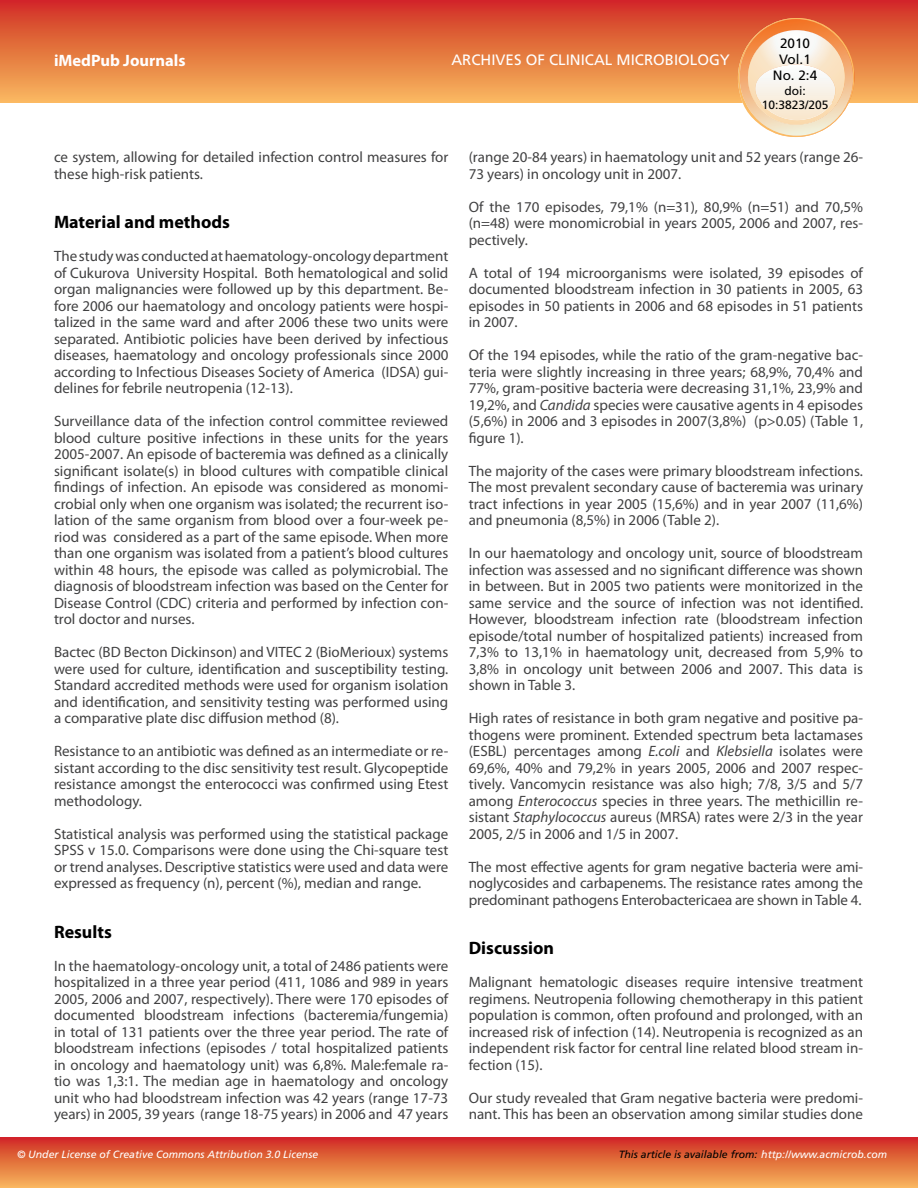
<style>
.page{position:relative;width:918px;height:1188px;background:#fff}
.page>*{position:absolute;margin:0;border:0;box-sizing:border-box;transform-origin:0 0}
.t1{font:700 18px "Myriad Pro";color:#000}
.t2{font:700 16.5px "Myriad Pro";color:#fff}
.t3{font:15px/16.5px "Myriad Pro";color:#414142;text-align:justify}
.t4{font:15px "Frutiger";color:#fff}
.t5{font:13.5px/16.2px "Frutiger";color:#000;text-align:center}
.t6{font:12px/14.4px "Frutiger";color:#000;text-align:center}
.t7{font:italic 10.5px "Frutiger";color:#fff}
.t8{font:italic 10.5px "Frutiger";color:#000}
.s1{font-style:italic}
.s2{color:#fff}
</style>
<div class="page">
<div style="left:0;top:1138px;width:918px;height:50px;background:linear-gradient(to bottom,#d02d23,#f7b65b)"></div>
<div style="left:0;top:0;width:918px;height:102px;background:linear-gradient(to bottom,#d02c23,#f8b95d)"></div>
<svg style="left:738px;top:18px;width:116px;height:119px"></svg>
<p class="t2" style="left:54px;top:50px;width:133px">iMedPub Journals</p>
<p class="t4" style="left:451px;top:51px;width:280px">ARCHIVES OF CLINICAL MICROBIOLOGY</p>
<p class="t5" style="left:773px;top:35px;width:46px">2010<br>Vol.1<br>No. 2:4</p>
<p class="t6" style="left:762px;top:83px;width:68px">doi:<br>10:3823/205</p>
<p class="t3" style="left:54px;top:149px;width:396px">ce system, allowing for detailed infection control measures for these high-risk patients.</p>
<p class="t1" style="left:54px;top:210px;width:178px">Material and methods</p>
<p class="t3" style="left:54px;top:248px;width:396px">The study was conducted at haematology-oncology department of Cukurova University Hospital. Both hematological and solid organ malignancies were followed up by this department. Be&shy;fore 2006 our haematology and oncology patients were hospi&shy;talized in the same ward and after 2006 these two units were separated. Antibiotic policies have been derived by infectious diseases, haematology and oncology professionals since 2000 according to Infectious Diseases Society of America (IDSA) gui&shy;delines for febrile neutropenia (12-13).</p>
<p class="t3" style="left:54px;top:413px;width:396px">Surveillance data of the infection control committee reviewed blood culture positive infections in these units for the years 2005-2007. An episode of bacteremia was defined as a clinically significant isolate(s) in blood cultures with compatible clinical findings of infection. An episode was considered as monomi&shy;crobial only when one organism was isolated; the recurrent iso&shy;lation of the same organism from blood over a four-week pe&shy;riod was considered as a part of the same episode. When more than one organism was isolated from a patient’s blood cultures within 48 hours, the episode was called as polymicrobial. The diagnosis of bloodstream infection was based on the Center for Disease Control (CDC) criteria and performed by infection con&shy;trol doctor and nurses.</p>
<p class="t3" style="left:54px;top:644px;width:396px">Bactec (BD Becton Dickinson) and VITEC 2 (BioMerioux) systems were used for culture, identification and susceptibility testing.<br>Standard accredited methods were used for organism isolation and identification, and sensitivity testing was performed using a comparative plate disc diffusion method (8).</p>
<p class="t3" style="left:54px;top:743px;width:396px">Resistance to an antibiotic was defined as an intermediate or re&shy;sistant according to the disc sensitivity test result. Glycopeptide resistance amongst the enterococci was confirmed using Etest methodology.</p>
<p class="t3" style="left:54px;top:825px;width:396px">Statistical analysis was performed using the statistical package SPSS v 15.0. Comparisons were done using the Chi-square test or trend analyses. Descriptive statistics were used and data were expressed as frequency (n), percent (%), median and range.</p>
<p class="t1" style="left:54px;top:920px;width:59px">Results</p>
<p class="t3" style="left:54px;top:957px;width:396px">In the haematology-oncology unit, a total of 2486 patients were hospitalized in a three year period (411, 1086 and 989 in years 2005, 2006 and 2007, respectively). There were 170 episodes of documented bloodstream infections (bacteremia/fungemia) in total of 131 patients over the three year period. The rate of bloodstream infections (episodes / total hospitalized patients in oncology and haematology unit) was 6,8%. Male:female ra&shy;tio was 1,3:1. The median age in haematology and oncology unit who had bloodstream infection was 42 years (range 17-73 years) in 2005, 39 years (range 18-75 years) in 2006 and 47 years</p>
<p class="t3" style="left:469px;top:149px;width:396px">(range 20-84 years) in haematology unit and 52 years (range 26-<br>73 years) in oncology unit in 2007.</p>
<p class="t3" style="left:469px;top:198px;width:396px">Of the 170 episodes, 79,1% (n=31), 80,9% (n=51) and 70,5% (n=48) were monomicrobial in years 2005, 2006 and 2007, res&shy;pectively.</p>
<p class="t3" style="left:469px;top:264px;width:396px">A total of 194 microorganisms were isolated, 39 episodes of documented bloodstream infection in 30 patients in 2005, 63 episodes in 50 patients in 2006 and 68 episodes in 51 patients in 2007.</p>
<p class="t3" style="left:469px;top:347px;width:396px">Of the 194 episodes, while the ratio of the gram-negative bac&shy;teria were slightly increasing in three years; 68,9%, 70,4% and 77%, gram-positive bacteria were decreasing 31,1%, 23,9% and 19,2%, and <span class="s1">Candida</span> species were causative agents in 4 episodes (5,6%) in 2006 and 3 episodes in 2007(3,8%) (p&gt;0.05) (Table 1, figure 1).</p>
<p class="t3" style="left:469px;top:462px;width:396px">The majority of the cases were primary bloodstream infections.<br>The most prevalent secondary cause of bacteremia was urinary tract infections in year 2005 (15,6%) and in year 2007 (11,6%) and pneumonia (8,5%) in 2006 (Table 2).</p>
<p class="t3" style="left:469px;top:545px;width:396px">In our haematology and oncology unit, source of bloodstream infection was assessed and no significant difference was shown in between. But in 2005 two patients were monitorized in the same service and the source of infection was not identified.<br>However, bloodstream infection rate (bloodstream infection episode/total number of hospitalized patients) increased from 7,3% to 13,1% in haematology unit, decreased from 5,9% to 3,8% in oncology unit between 2006 and 2007. This data is shown in Table 3.</p>
<p class="t3" style="left:469px;top:710px;width:396px">High rates of resistance in both gram negative and positive pa&shy;thogens were prominent. Extended spectrum beta lactamases (ESBL) percentages among <span class="s1">E.coli</span> and <span class="s1">Klebsiella</span> isolates were 69,6%, 40% and 79,2% in years 2005, 2006 and 2007 respec&shy;tively. Vancomycin resistance was also high; 7/8, 3/5 and 5/7 among <span class="s1">Enterococcus</span> species in three years. The methicillin re&shy;sistant <span class="s1">Staphylococcus</span> aureus (MRSA) rates were 2/3 in the year 2005, 2/5 in 2006 and 1/5 in 2007.</p>
<p class="t3" style="left:469px;top:858px;width:396px">The most effective agents for gram negative bacteria were ami&shy;noglycosides and carbapenems. The resistance rates among the predominant pathogens Enterobactericaea are shown in Table 4.</p>
<p class="t1" style="left:469px;top:936px;width:87px">Discussion</p>
<p class="t3" style="left:469px;top:974px;width:396px">Malignant hematologic diseases require intensive treatment regimens. Neutropenia following chemotherapy in this patient population is common, often profound and prolonged, with an increased risk of infection (14). Neutropenia is recognized as an independent risk factor for central line related blood stream in&shy;fection (15).</p>
<p class="t3" style="left:469px;top:1089px;width:396px">Our study revealed that Gram negative bacteria were predomi&shy;nant. This has been an observation among similar studies done</p>
<p class="t7" style="left:17px;top:1148px;width:303px">© Under License of Creative Commons Attribution 3.0 License</p>
<p class="t8" style="left:619px;top:1148px;width:270px">This article is available from: <span class="s2">http://www.acmicrob.com</span></p>
</div>
